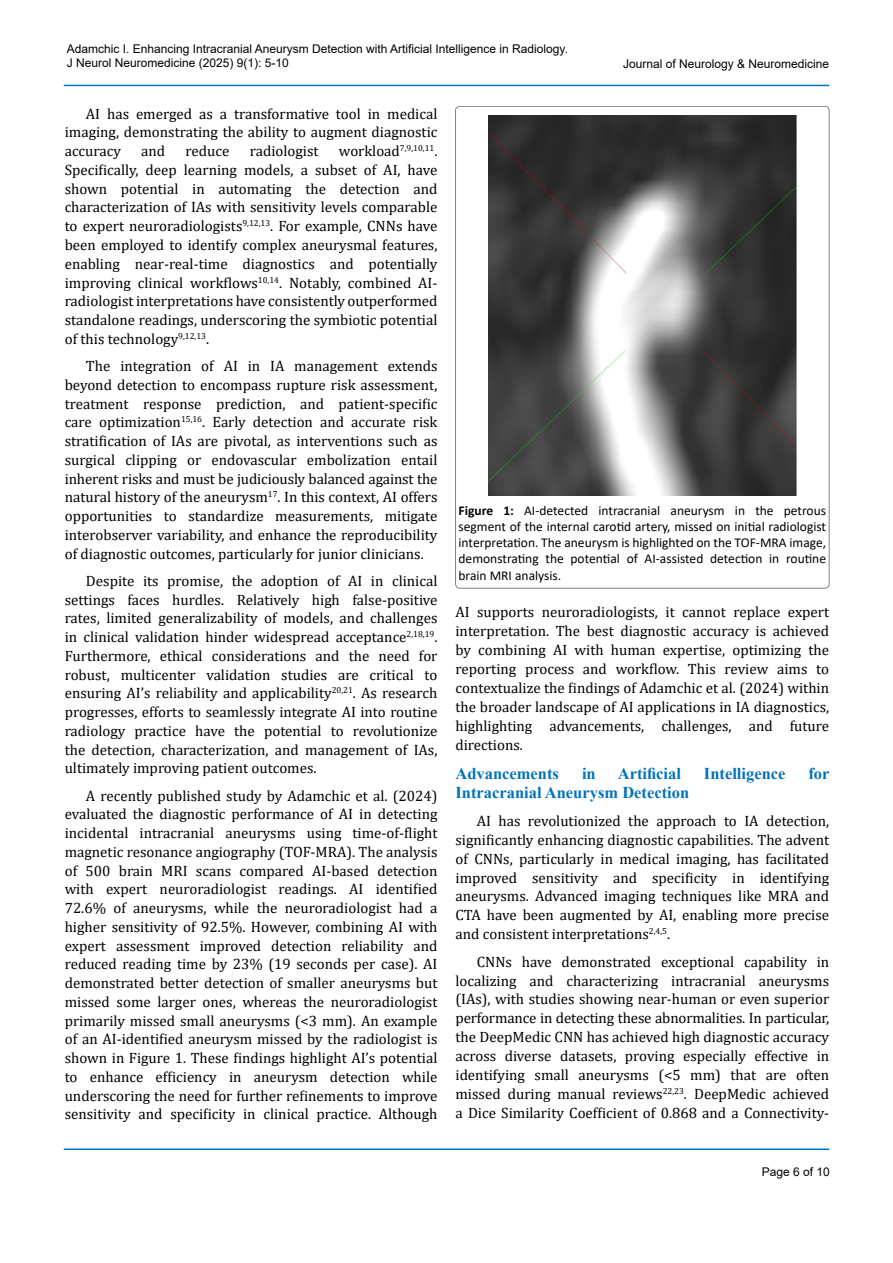
<style>
.page{position:relative;width:893px;height:1263px;background:#fff}
.page>*{position:absolute;margin:0;border:0;box-sizing:border-box;transform-origin:0 0}
.t1{font:700 16.5px "Times New Roman";color:#0072bc}
.t2{font:15px/18.8px "Cambria";color:#000;text-align:justify}
.t3{font:13.5px/16.2px "Calibri";color:#000;text-align:justify}
.t4{font:12px/14.4px "Arial";color:#000}
.s1{font-weight:700}
</style>
<div class="page">
<hr style="left:64px;top:1148px;width:765px;height:2px;background:#0072bc">
<hr style="left:64px;top:85px;width:765px;height:1px;background:#0072bc">
<img style="left:488px;top:115px;width:308px;height:381px">
<p class="t4" style="left:67px;top:41px;width:503px">Adamchic I. Enhancing Intracranial Aneurysm Detection with Artificial Intelligence in Radiology.<br>J Neurol Neuromedicine (2025) 9(1): 5-10</p>
<p class="t4" style="left:623px;top:57px;width:208px">Journal of Neurology &amp; Neuromedicine</p>
<p class="t2" style="left:65px;top:104px;width:374px;text-indent:21px">AI has emerged as a transformative tool in medical imaging, demonstrating the ability to augment diagnostic accuracy</p>
<p class="t2" style="left:65px;top:142px;width:374px;text-indent:274px">workload<sup>7,9,10,11</sup>.<br>Specifically, deep learning models, a subset of AI, have shown potential in automating the detection and characterization of IAs with sensitivity levels comparable to expert neuroradiologists<sup>9,12,13</sup>. For example, CNNs have been employed to identify complex aneurysmal features, enabling near-real-time diagnostics and potentially improving clinical workflows<sup>10,14</sup>. Notably, combined AI&shy;radiologist interpretations have consistently outperformed standalone readings, underscoring the symbiotic potential of this technology<sup>9,12,13</sup>.</p>
<p class="t2" style="left:65px;top:356px;width:374px;text-indent:21px">The integration of AI in IA management extends beyond detection to encompass rupture risk assessment, treatment response prediction, and patient-specific care optimization<sup>15,16</sup>. Early detection and accurate risk stratification of IAs are pivotal, as interventions such as surgical clipping or endovascular embolization entail inherent risks and must be judiciously balanced against the natural history of the aneurysm<sup>17</sup>. In this context, AI offers opportunities to standardize measurements, mitigate interobserver variability, and enhance the reproducibility of diagnostic outcomes, particularly for junior clinicians.</p>
<p class="t2" style="left:65px;top:571px;width:374px;text-indent:21px">Despite its promise, the adoption of AI in clinical settings faces hurdles. Relatively high false-positive rates, limited generalizability of models, and challenges in clinical validation hinder widespread acceptance<sup>2,18,19</sup>.<br>Furthermore, ethical considerations and the need for robust, multicenter validation studies are critical to ensuring AI’s reliability and applicability<sup>20,21</sup>. As research progresses, efforts to seamlessly integrate AI into routine radiology practice have the potential to revolutionize the detection, characterization, and management of IAs, ultimately improving patient outcomes.</p>
<p class="t2" style="left:65px;top:786px;width:374px;text-indent:21px">A recently published study by Adamchic et al. (2024) evaluated the diagnostic performance of AI in detecting incidental intracranial aneurysms using time-of-flight magnetic resonance angiography (TOF-MRA). The analysis of 500 brain MRI scans compared AI-based detection with expert neuroradiologist readings. AI identified 72.6% of aneurysms, while the neuroradiologist had a higher sensitivity of 92.5%. However, combining AI with expert assessment improved detection reliability and reduced reading time by 23% (19 seconds per case). AI demonstrated better detection of smaller aneurysms but missed some larger ones, whereas the neuroradiologist primarily missed small aneurysms (&lt;3 mm). An example of an AI-identified aneurysm missed by the radiologist is shown in Figure 1. These findings highlight AI’s potential to enhance efficiency in aneurysm detection while underscoring the need for further refinements to improve sensitivity and specificity in clinical practice. Although</p>
<p class="t2" style="left:141px;top:142px;width:26px">and</p>
<p class="t2" style="left:186px;top:142px;width:45px">reduce</p>
<p class="t2" style="left:250px;top:142px;width:70px">radiologist</p>
<p class="t3" style="left:459px;top:502px;width:369px"><span class="s1">Figure 1:</span> AI-detected intracranial aneurysm in the petrous segment of the internal carotid artery, missed on initial radiologist interpretation. The aneurysm is highlighted on the TOF-MRA image, demonstrating the potential of AI-assisted detection in routine brain MRI analysis.</p>
<p class="t2" style="left:455px;top:602px;width:375px">AI supports neuroradiologists, it cannot replace expert interpretation. The best diagnostic accuracy is achieved by combining AI with human expertise, optimizing the reporting process and workflow. This review aims to contextualize the findings of Adamchic et al. (2024) within the broader landscape of AI applications in IA diagnostics, highlighting advancements, challenges, and future directions.</p>
<p class="t1" style="left:455px;top:761px;width:105px">Advancements</p>
<p class="t1" style="left:582px;top:761px;width:15px">in</p>
<p class="t1" style="left:618px;top:761px;width:65px">Artificial</p>
<p class="t1" style="left:704px;top:761px;width:83px">Intelligence</p>
<p class="t1" style="left:808px;top:761px;width:23px">for</p>
<p class="t1" style="left:455px;top:781px;width:235px">Intracranial Aneurysm Detection</p>
<p class="t2" style="left:455px;top:811px;width:375px;text-indent:21px">AI has revolutionized the approach to IA detection, significantly enhancing diagnostic capabilities. The advent of CNNs, particularly in medical imaging, has facilitated improved sensitivity and specificity in identifying aneurysms. Advanced imaging techniques like MRA and CTA have been augmented by AI, enabling more precise and consistent interpretations<sup>2,4,5</sup>.</p>
<p class="t2" style="left:455px;top:952px;width:375px;text-indent:21px">CNNs have demonstrated exceptional capability in localizing and characterizing intracranial aneurysms (IAs), with studies showing near-human or even superior performance in detecting these abnormalities. In particular, the DeepMedic CNN has achieved high diagnostic accuracy across diverse datasets, proving especially effective in identifying small aneurysms (&lt;5 mm) that are often missed during manual reviews<sup>22,23</sup>. DeepMedic achieved a Dice Similarity Coefficient of 0.868 and a Connectivity-</p>
<p class="t4" style="left:762px;top:1165px;width:70px">Page 6 of 10</p>
</div>
